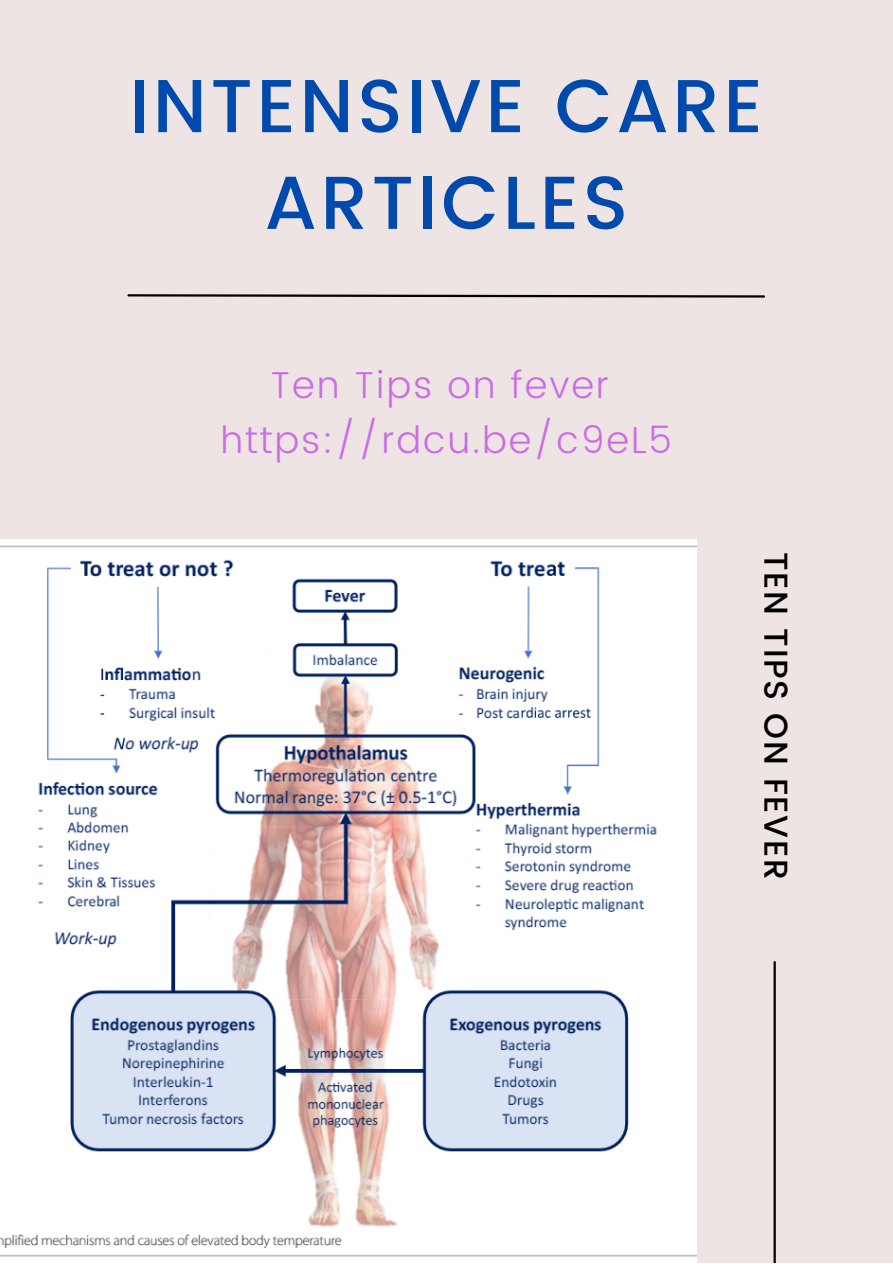
<style>
.page{position:relative;width:893px;height:1264px;background:#fff}
.page>*{position:absolute;margin:0;border:0;box-sizing:border-box;transform-origin:0 0}
.t1{font:500 74.85px/96.6px "Poppins";letter-spacing:.05em;color:#004aad;text-align:center}
.t2{font:300 37.5px/55.1px "Poppins";letter-spacing:.05em;color:#cb6ce6;text-align:center}
.t3{font:500 33px "Poppins";letter-spacing:.05em;color:#000}
</style>
<div class="page">
<div style="left:0;top:0;width:892px;height:1262px;background:#eee4e4"></div>
<img style="left:0;top:539px;width:696px;height:723px">
<svg style="left:127px;top:294px;width:638px;height:4px"></svg>
<hr style="left:773px;top:962px;width:2px;height:300px;background:#000">
<h1 class="t1" style="left:129px;top:58px;width:635px">INTENSIVE CARE<br>ARTICLES</h1>
<p class="t2" style="left:220px;top:358px;width:453px">Ten Tips on fever https://rdcu.be/c9eL5</p>
<p class="t3" style="left:795px;top:552px;width:329px;rotate:90deg">TEN TIPS ON FEVER</p>
</div>
